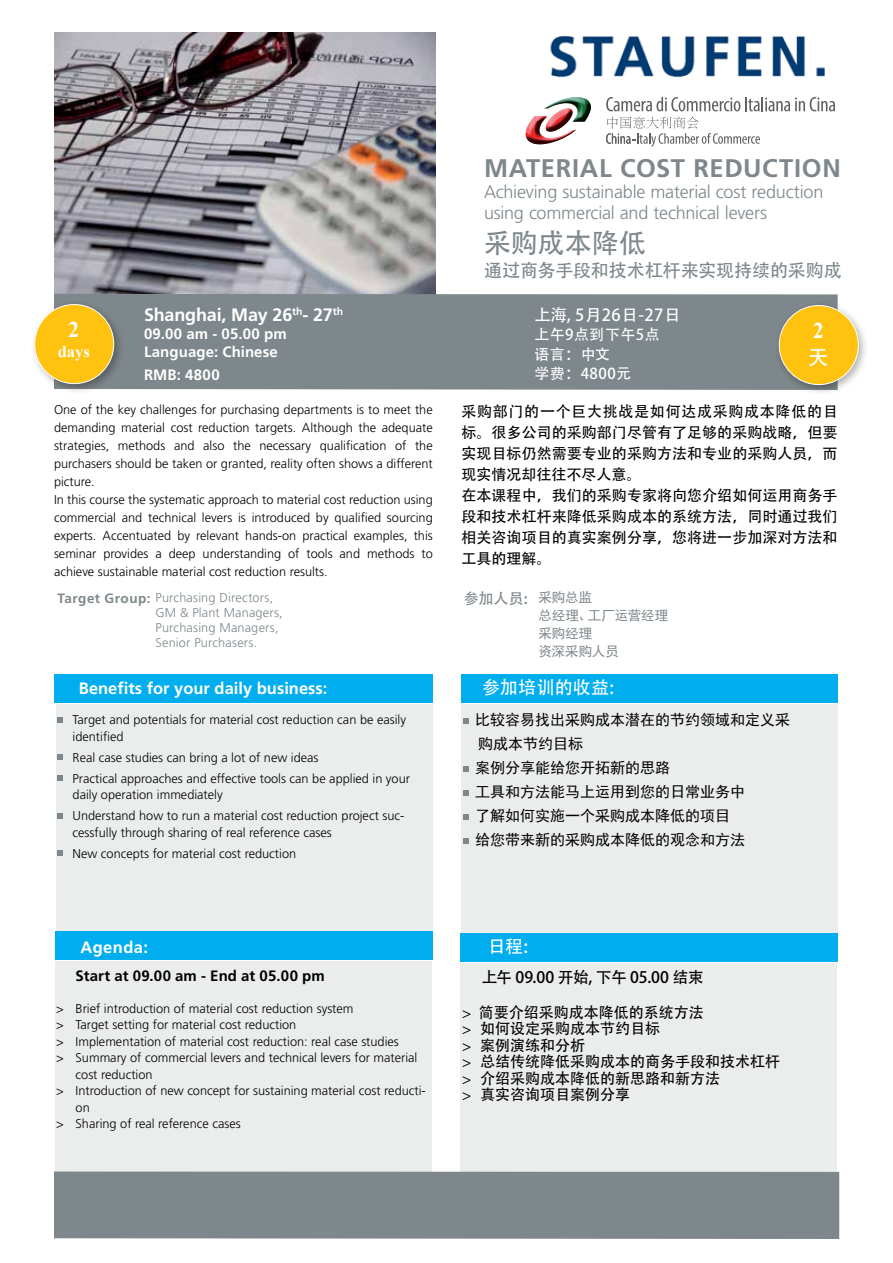
<style>
.page{position:relative;width:893px;height:1263px;background:#fff}
.page>*{position:absolute;margin:0;border:0;box-sizing:border-box;transform-origin:0 0}
.t1{font:27px "Adobe Heiti Std";color:#7e878b}
.t2{font:700 25.5px "Frutiger LT Std";letter-spacing:.025em;color:#7e878b}
.t3{font:700 22.5px "Times New Roman";color:#fff}
.t4{font:21px "Adobe Heiti Std";color:#fff}
.t5{font:300 18px/21px "Frutiger LT Std";letter-spacing:-.01em;color:#7e878b}
.t6{font:700 18px "Frutiger LT Std";letter-spacing:-.01em;color:#fff}
.t7{font:18px "Adobe Heiti Std";letter-spacing:-.005em;color:#7e878b}
.t8{font:18px "Adobe Heiti Std";color:#fff}
.t9{font:700 16.5px "Frutiger LT Std";color:#fff}
.t10{font:16.5px "Adobe Heiti Std";letter-spacing:.03em;color:#fff}
.t11{font:700 16.5px "Times New Roman";color:#fff}
.t12{font:15.75px "Adobe Heiti Std";letter-spacing:-.02em;color:#000}
.t13{font:15px/21px "Adobe Heiti Std";letter-spacing:.005em;color:#000}
.t14{font:15px/24px "Sim Hei";color:#000}
.t15{font:700 15px/18px "Frutiger LT Std";letter-spacing:.01em;color:#fff}
.t16{font:700 15px "Frutiger LT Std";letter-spacing:.01em;color:#000}
.t17{font:15px/19.5px "Adobe Heiti Std";letter-spacing:.03em;color:#fff}
.t18{font:15px "Adobe Heiti Std";color:#7e878b}
.t19{font:13.5px/18px "Sim Hei";letter-spacing:-.005em;color:#7e878b}
.t20{font:300 12.75px/18px "Frutiger LT Std";color:#000}
.t21{font:300 12.75px/15px "Frutiger LT Std";letter-spacing:.015em;color:#7e878b}
.s1{font-weight:700;font-size:13.5px}
.s2{font-family:"Frutiger LT Std";font-weight:700}
.s3{font-family:"Frutiger LT Std";font-weight:300}
</style>
<div class="page">
<img style="left:55px;top:32px;width:381px;height:262px">
<img style="left:550px;top:35px;width:275px;height:43px">
<div style="left:54px;top:294px;width:784px;height:96px;background:#7e878b"></div>
<div style="left:774px;top:300px;width:96px;height:96px;background:#000;opacity:.31"></div>
<div style="left:779px;top:305px;width:79px;height:80px;background:#ffc20e;border-radius:50%"></div>
<div style="left:779px;top:305px;width:80px;height:80px;border:1px solid #fff;border-radius:50%"></div>
<div style="left:54px;top:1171px;width:785px;height:68px;background:#7e878b"></div>
<div style="left:54px;top:674px;width:379px;height:29px;background:#00aeef"></div>
<div style="left:461px;top:674px;width:376px;height:29px;background:#00aeef"></div>
<div style="left:56px;top:704px;width:377px;height:245px;background:#ebeded"></div>
<div style="left:461px;top:703px;width:377px;height:246px;background:#ebeded"></div>
<div style="left:55px;top:931px;width:378px;height:29px;background:#00aeef"></div>
<div style="left:55px;top:961px;width:377px;height:210px;background:#ebeded"></div>
<div style="left:460px;top:963px;width:377px;height:208px;background:#ebeded"></div>
<div style="left:460px;top:933px;width:378px;height:28px;background:#00aeef"></div>
<div style="left:29px;top:299px;width:96px;height:96px;background:#000;opacity:.31"></div>
<div style="left:35px;top:305px;width:79px;height:79px;background:#ffc20e;border-radius:50%"></div>
<div style="left:34px;top:304px;width:80px;height:80px;border:1px solid #fff;border-radius:50%"></div>
<svg style="left:58px;top:717px;width:5px;height:6px"></svg>
<svg style="left:58px;top:755px;width:5px;height:5px"></svg>
<svg style="left:58px;top:776px;width:5px;height:5px"></svg>
<svg style="left:58px;top:813px;width:5px;height:6px"></svg>
<svg style="left:58px;top:851px;width:5px;height:5px"></svg>
<svg style="left:463px;top:718px;width:6px;height:5px"></svg>
<svg style="left:463px;top:766px;width:6px;height:5px"></svg>
<svg style="left:463px;top:790px;width:6px;height:5px"></svg>
<svg style="left:463px;top:814px;width:6px;height:5px"></svg>
<svg style="left:463px;top:838px;width:6px;height:5px"></svg>
<img style="left:525px;top:97px;width:66px;height:48px">
<svg style="left:606px;top:97px;width:229px;height:14px"></svg>
<svg style="left:606px;top:117px;width:154px;height:30px"></svg>
<h3 class="t3" style="left:68px;top:314px;width:13px">2</h3>
<p class="t11" style="left:58px;top:340px;width:34px">days</p>
<h3 class="t6" style="left:144px;top:304px;width:201px">Shanghai, May 26<sup>th</sup>- 27<sup>th</sup></h3>
<p class="t15" style="left:144px;top:325px;width:144px">09.00 am - 05.00 pm<br>Language: Chinese</p>
<p class="t15" style="left:144px;top:365px;width:77px">RMB: 4800</p>
<h2 class="t2" style="left:484px;top:153px;width:358px">MATERIAL COST REDUCTION</h2>
<h3 class="t5" style="left:484px;top:181px;width:341px">Achieving sustainable material cost reduction using commercial and technical levers</h3>
<h1 class="t1" style="left:484px;top:226px;width:164px">采购成本降低</h1>
<h3 class="t7" style="left:484px;top:259px;width:359px">通过商务手段和技术杠杆来实现持续的采购成</h3>
<p class="t10" style="left:534px;top:305px;width:148px">上海, 5月26日-27日</p>
<p class="t17" style="left:534px;top:325px;width:127px">上午9点到下午5点语言：中文<br>学费：4800元</p>
<h3 class="t3" style="left:813px;top:315px;width:13px">2</h3>
<h3 class="t4" style="left:808px;top:345px;width:22px">天</h3>
<p class="t20" style="left:54px;top:401px;width:380px">One of the key challenges for purchasing departments is to meet the demanding material cost reduction targets. Although the adequate strategies, methods and also the necessary qualification of the purchasers should be taken or granted, reality often shows a different picture.<br>In this course the systematic approach to material cost reduction using commercial and technical levers is introduced by qualified sourcing experts. Accentuated by relevant hands-on practical examples, this seminar provides a deep understanding of tools and methods to achieve sustainable material cost reduction results.</p>
<p class="t13" style="left:461px;top:401px;width:378px">采购部门的一个巨大挑战是如何达成采购成本降低的目标。很多公司的采购部门尽管有了足够的采购战略，但要实现目标仍然需要专业的采购方法和专业的采购人员，而现实情况却往往不尽人意。<br>在本课程中，我们的采购专家将向您介绍如何运用商务手段和技术杠杆来降低采购成本的系统方法，同时通过我们相关咨询项目的真实案例分享，您将进一步加深对方法和工具的理解。</p>
<p class="t21" style="left:155px;top:590px;width:129px;text-indent:-98px"><span class="s1">Target Group:</span> Purchasing Directors,<br>GM &amp; Plant Managers,<br>Purchasing Managers,<br>Senior Purchasers.</p>
<p class="t18" style="left:464px;top:590px;width:130px">参加人员<span class="s2">:</span> <sup>采购总监</sup></p>
<p class="t19" style="left:538px;top:606px;width:132px">总经理、工厂运营经理采购经理<br>资深采购人员</p>
<p class="t9" style="left:79px;top:678px;width:250px">Benefits for your daily business:</p>
<h3 class="t8" style="left:482px;top:676px;width:133px">参加培训的收益:</h3>
<p class="t20" style="left:73px;top:712px;width:335px;line-height:16.5px">Target and potentials for material cost reduction can be easily identified</p>
<p class="t20" style="left:73px;top:747px;width:339px;line-height:21px">Real case studies can bring a lot of new ideas<br>Practical approaches and effective tools can be applied in your</p>
<p class="t20" style="left:73px;top:784px;width:333px;line-height:21px">daily operation immediately<br>Understand how to run a material cost reduction project suc-</p>
<p class="t20" style="left:73px;top:822px;width:261px;line-height:21px">cessfully through sharing of real reference cases<br>New concepts for material cost reduction</p>
<p class="t9" style="left:80px;top:938px;width:69px">Agenda:</p>
<p class="t16" style="left:76px;top:967px;width:251px">Start at 09.00 am - End at 05.00 pm</p>
<p class="t20" style="left:56px;top:999px;width:299px">&gt; Brief introduction of material cost reduction system</p>
<p class="t20" style="left:56px;top:1016px;width:242px">&gt; Target setting for material cost reduction</p>
<p class="t20" style="left:56px;top:1032px;width:344px">&gt; Implementation of material cost reduction: real case studies</p>
<p class="t20" style="left:56px;top:1049px;width:363px">&gt; Summary of commercial levers and technical levers for material</p>
<p class="t20" style="left:76px;top:1065px;width:78px">cost reduction</p>
<p class="t20" style="left:56px;top:1082px;width:371px">&gt; Introduction of new concept for sustaining material cost reducti-</p>
<p class="t20" style="left:76px;top:1098px;width:16px">on</p>
<p class="t20" style="left:56px;top:1115px;width:186px">&gt; Sharing of real reference cases</p>
<p class="t14" style="left:475px;top:708px;width:317px">比较容易找出采购成本潜在的节约领域和定义采购成本节约目标<br>案例分享能给您开拓新的思路<br>工具和方法能马上运用到您的日常业务中<br>了解如何实施一个采购成本降低的项目<br>给您带来新的采购成本降低的观念和方法</p>
<h3 class="t8" style="left:488px;top:935px;width:42px">日程:</h3>
<p class="t12" style="left:482px;top:968px;width:223px">上午 09.00 开始, 下午 05.00 结束</p>
<p class="t13" style="left:462px;top:1004px;width:319px;line-height:16.5px"><span class="s3">&gt;</span> 简要介绍采购成本降低的系统方法<br><span class="s3">&gt;</span> 如何设定采购成本节约目标<br><span class="s3">&gt;</span> 案例演练和分析<br><span class="s3">&gt;</span> 总结传统降低采购成本的商务手段和技术杠杆<span class="s3">&gt;</span> 介绍采购成本降低的新思路和新方法<br><span class="s3">&gt;</span> 真实咨询项目案例分享</p>
</div>
